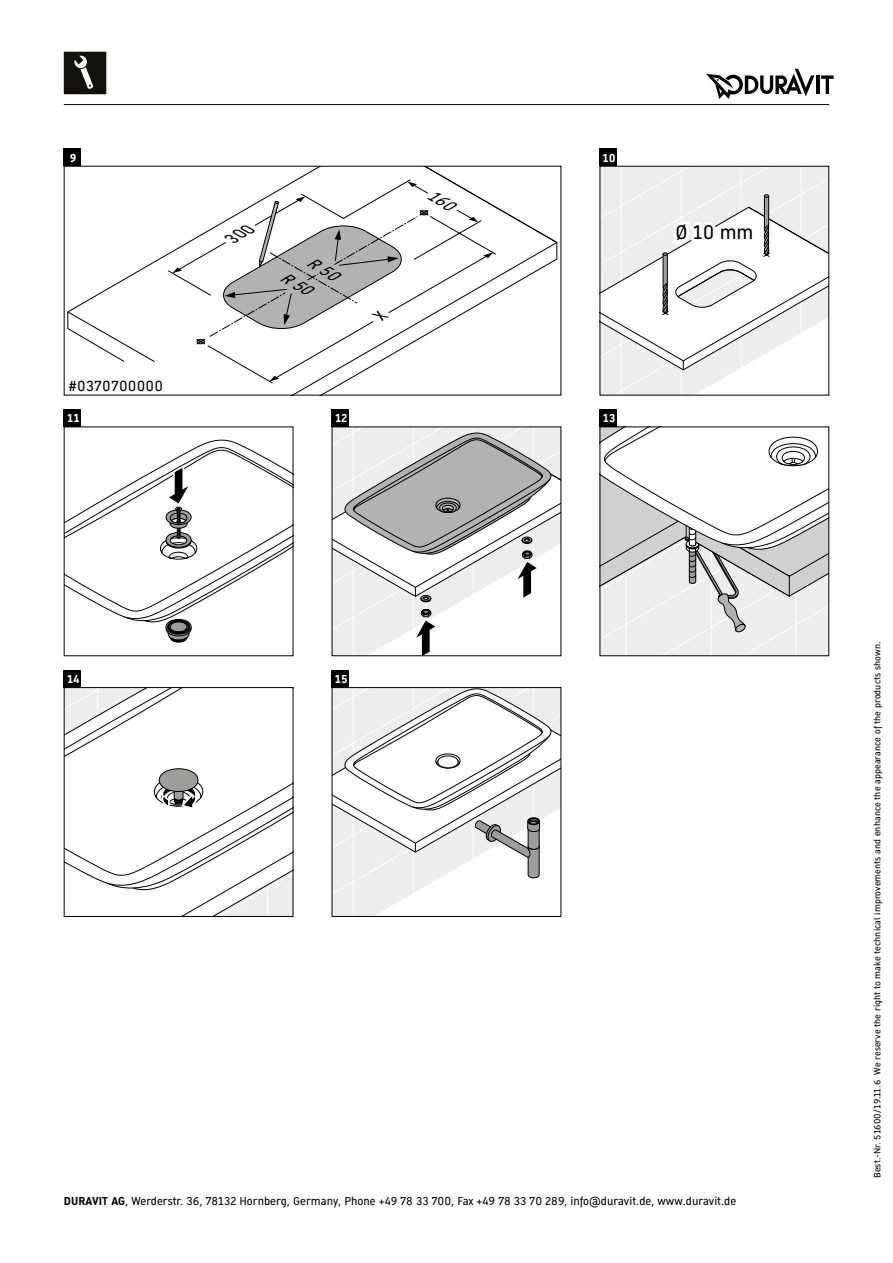
<style>
.page{position:relative;width:893px;height:1263px;background:#fff}
.page>*{position:absolute;margin:0;border:0;box-sizing:border-box;transform-origin:0 0}
.t1{font:19.2px "Dura Sans 2014 c";color:#000}
.t2{font:italic 15.3px/25.8px "Dura Sans 2014 c";color:#000}
.t3{font:14.25px "Dura Sans 2014 c";letter-spacing:.015em;color:#000}
.t4{font:11.25px "Dura Sans 2014 c";color:#000}
.t5{font:700 11.25px "Dura Sans 2014 c";color:#fff}
.t6{font:9px "Dura Sans 2014 c";letter-spacing:.01em;color:#000}
.s1{font-weight:700}
</style>
<div class="page">
<svg style="left:183px;top:894px;width:108px;height:21px"></svg>
<svg style="left:66px;top:689px;width:115px;height:179px"></svg>
<svg style="left:73px;top:738px;width:218px;height:156px"></svg>
<div style="left:64px;top:687px;width:229px;height:230px;border:1px solid #000"></div>
<svg style="left:334px;top:879px;width:103px;height:36px"></svg>
<svg style="left:334px;top:689px;width:225px;height:190px"></svg>
<div style="left:332px;top:687px;width:229px;height:230px;border:1px solid #000"></div>
<svg style="left:66px;top:439px;width:225px;height:204px"></svg>
<svg style="left:334px;top:428px;width:225px;height:226px"></svg>
<svg style="left:334px;top:429px;width:225px;height:174px"></svg>
<svg style="left:408px;top:609px;width:34px;height:45px"></svg>
<svg style="left:602px;top:428px;width:225px;height:226px"></svg>
<svg style="left:67px;top:168px;width:491px;height:225px"></svg>
<svg style="left:602px;top:168px;width:225px;height:225px"></svg>
<svg style="left:602px;top:194px;width:225px;height:177px"></svg>
<div style="left:64px;top:149px;width:17px;height:17px;background:#000"></div>
<div style="left:64px;top:670px;width:17px;height:17px;background:#000"></div>
<div style="left:332px;top:670px;width:17px;height:17px;background:#000"></div>
<div style="left:600px;top:149px;width:17px;height:17px;background:#000"></div>
<div style="left:64px;top:409px;width:17px;height:17px;background:#000"></div>
<div style="left:332px;top:409px;width:17px;height:17px;background:#000"></div>
<div style="left:600px;top:409px;width:17px;height:17px;background:#000"></div>
<hr style="left:64px;top:104px;width:765px;height:1px;background:#000">
<hr style="left:816px;top:75px;width:3px;height:19px;background:#000">
<svg style="left:821px;top:75px;width:13px;height:19px"></svg>
<svg style="left:706px;top:69px;width:108px;height:29px"></svg>
<svg style="left:64px;top:52px;width:42px;height:42px;background:#2d2b27"></svg>
<svg style="left:167px;top:179px;width:329px;height:205px"></svg>
<p class="t5" style="left:70px;top:150px;width:8px">9</p>
<h3 class="t3" style="left:68px;top:377px;width:96px">#0370700000</h3>
<h2 class="t2" style="left:301px;top:242px;width:49px;text-indent:16px;rotate:30deg">R 50<br>R 50</h2>
<p class="t5" style="left:603px;top:150px;width:15px">10</p>
<p class="t5" style="left:67px;top:410px;width:14px">11</p>
<p class="t5" style="left:335px;top:410px;width:14px">12</p>
<p class="t5" style="left:603px;top:410px;width:14px">13</p>
<h1 class="t1" style="left:675px;top:219px;width:80px">Ø 10 mm</h1>
<p class="t5" style="left:67px;top:671px;width:14px">14</p>
<p class="t5" style="left:335px;top:671px;width:14px">15</p>
<p class="t4" style="left:64px;top:1193px;width:674px"><span class="s1">DURAVIT AG</span>, Werderstr. 36, 78132 Hornberg, Germany, Phone +49 78 33 700, Fax +49 78 33 70 289, info@duravit.de, www.duravit.de</p>
<p class="t6" style="left:871px;top:1178px;width:538px;rotate:-90deg">Best.-Nr. 51600/19.11.6 We reserve the right to make technical improvements and enhance the appearance of the products shown.</p>
</div>
